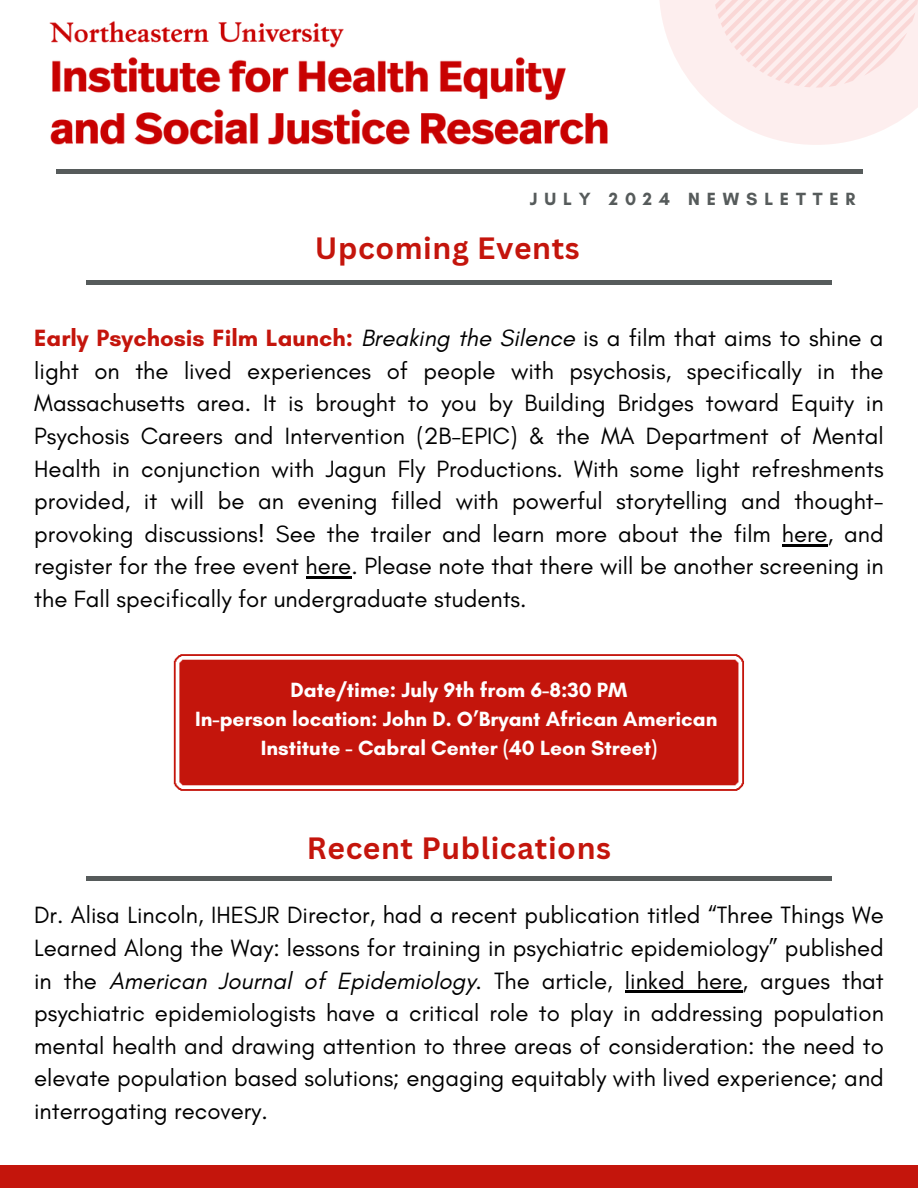
<style>
.page{position:relative;width:918px;height:1188px;background:#fff}
.page>*{position:absolute;margin:0;border:0;box-sizing:border-box;transform-origin:0 0}
.t1{font:700 30px "Canva Sans";letter-spacing:.02em;color:#c4150c}
.t2{font:24px/32.7px "Glacial Indifference";color:#000;text-align:justify}
.t3{font:700 21px/29.2px "Glacial Indifference";color:#fff;text-align:center}
.t4{font:700 18px "Glacial Indifference";letter-spacing:.38em;color:#565b5b}
.s1{font-weight:700;color:#c4150c}
.s2{font-style:italic}
</style>
<div class="page">
<img style="left:49px;top:21px;width:615px;height:149px">
<hr style="left:56px;top:170px;width:806px;height:4px;background:#565b5b">
<hr style="left:86px;top:281px;width:746px;height:4px;background:#565b5b">
<div style="left:0;top:1165px;width:918px;height:23px;background:#c4150c"></div>
<div style="left:659px;top:0;width:259px;height:145px;background:linear-gradient(to bottom,#fdeeee,#fef7f7)"></div>
<svg style="left:713px;top:0;width:205px;height:88px;background:#fbe5e5"></svg>
<hr style="left:782px;top:544px;width:46px;height:2px;background:#000">
<hr style="left:306px;top:577px;width:45px;height:2px;background:#000">
<svg style="left:174px;top:654px;width:570px;height:137px;background:#c92d24"></svg>
<svg style="left:176px;top:656px;width:566px;height:133px;background:#c8241c"></svg>
<hr style="left:86px;top:876px;width:746px;height:4px;background:#565b5b">
<hr style="left:625px;top:991px;width:118px;height:2px;background:#000">
<p class="t4" style="left:530px;top:188px;width:327px">JULY 2024 NEWSLETTER</p>
<h1 class="t1" style="left:315px;top:227px;width:266px">Upcoming Events</h1>
<h2 class="t2" style="left:34px;top:321px;width:851px"><span class="s1">Early Psychosis Film Launch:</span> <span class="s2">Breaking the Silence</span> is a film that aims to shine a light on the lived experiences of people with psychosis, specifically in the Massachusetts area. It is brought to you by Building Bridges toward Equity in Psychosis Careers and Intervention (2B-EPIC) &amp; the MA Department of Mental Health in conjunction with Jagun Fly Productions. With some light refreshments provided, it will be an evening filled with powerful storytelling and thought&shy;provoking discussions! See the trailer and learn more about the film here, and register for the free event here. Please note that there will be another screening in the Fall specifically for undergraduate students.</h2>
<p class="t3" style="left:195px;top:675px;width:524px">Date/time: July 9th from 6-8:30 PM<br>In-person location: John D. O’Bryant African American<br>Institute - Cabral Center (40 Leon Street)</p>
<h3 class="t1" style="left:307px;top:827px;width:306px">Recent Publications</h3>
<h1 class="t2" style="left:34px;top:899px;width:851px">Dr. Alisa Lincoln, IHESJR Director, had a recent publication titled “Three Things We Learned Along the Way: lessons for training in psychiatric epidemiology” published in the <span class="s2">American Journal of Epidemiology</span>. The article, linked here, argues that psychiatric epidemiologists have a critical role to play in addressing population mental health and drawing attention to three areas of consideration: the need to elevate population based solutions; engaging equitably with lived experience; and interrogating recovery.</h1>
</div>
